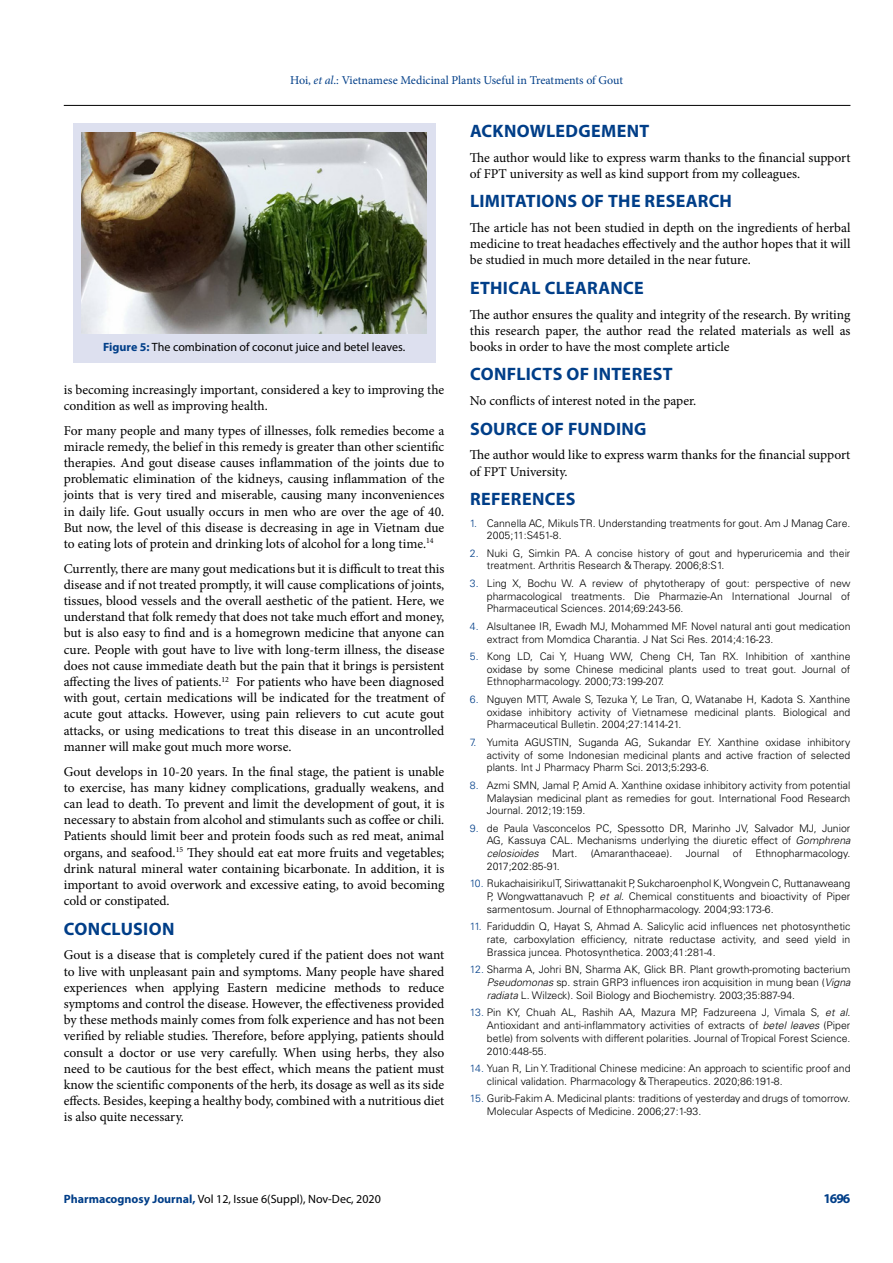
<style>
.page{position:relative;width:893px;height:1263px;background:#fff}
.page>*{position:absolute;margin:0;border:0;box-sizing:border-box;transform-origin:0 0}
.t1{font:700 18px "Myriad Pro";letter-spacing:.02em;color:#003e88}
.t2{font:13.5px/16.2px "Minion Pro";letter-spacing:-.005em;color:#000;text-align:justify}
.t3{font:700 13.5px "Myriad Pro";color:#003e88}
.t4{font:12px "Myriad Pro";color:#000}
.t5{font:12px "Minion Pro";color:#003e88}
.t6{font:300 10.5px/12.9px "Univers LT Std";color:#000;text-align:justify}
.s1{font-style:italic}
.s2{font-weight:700;color:#003e88}
.s3{color:#003e88}
</style>
<div class="page">
<hr style="left:64px;top:105px;width:786px;height:1px;background:#000">
<div style="left:73px;top:123px;width:362px;height:239px;background:#dde0ef"></div>
<img style="left:82px;top:133px;width:345px;height:201px">
<p class="t5" style="left:290px;top:72px;width:334px">Hoi, <span class="s1">et al</span>.: Vietnamese Medicinal Plants Useful in Treatments of Gout</p>
<p class="t4" style="left:103px;top:340px;width:304px"><span class="s2">Figure 5:</span> The combination of coconut juice and betel leaves.</p>
<p class="t2" style="left:64px;top:381px;width:382px">is becoming increasingly important, considered a key to improving the condition as well as improving health.</p>
<p class="t2" style="left:64px;top:422px;width:382px">For many people and many types of illnesses, folk remedies become a miracle remedy, the belief in this remedy is greater than other scientific therapies. And gout disease causes inflammation of the joints due to problematic elimination of the kidneys, causing inflammation of the joints that is very tired and miserable, causing many inconveniences in daily life. Gout usually occurs in men who are over the age of 40.<br>But now, the level of this disease is decreasing in age in Vietnam due to eating lots of protein and drinking lots of alcohol for a long time.<sup>14</sup></p>
<p class="t2" style="left:64px;top:560px;width:382px">Currently, there are many gout medications but it is difficult to treat this disease and if not treated promptly, it will cause complications of joints, tissues, blood vessels and the overall aesthetic of the patient. Here, we understand that folk remedy that does not take much effort and money, but is also easy to find and is a homegrown medicine that anyone can cure. People with gout have to live with long-term illness, the disease does not cause immediate death but the pain that it brings is persistent affecting the lives of patients.<sup>12</sup> For patients who have been diagnosed with gout, certain medications will be indicated for the treatment of acute gout attacks. However, using pain relievers to cut acute gout attacks, or using medications to treat this disease in an uncontrolled manner will make gout much more worse.</p>
<p class="t2" style="left:64px;top:763px;width:382px">Gout develops in 10-20 years. In the final stage, the patient is unable to exercise, has many kidney complications, gradually weakens, and can lead to death. To prevent and limit the development of gout, it is necessary to abstain from alcohol and stimulants such as coffee or chili.<br>Patients should limit beer and protein foods such as red meat, animal organs, and seafood.<sup>15</sup> They should eat eat more fruits and vegetables; drink natural mineral water containing bicarbonate. In addition, it is important to avoid overwork and excessive eating, to avoid becoming cold or constipated.</p>
<h1 class="t1" style="left:64px;top:917px;width:112px">CONCLUSION</h1>
<p class="t2" style="left:64px;top:947px;width:382px">Gout is a disease that is completely cured if the patient does not want to live with unpleasant pain and symptoms. Many people have shared experiences when applying Eastern medicine methods to reduce symptoms and control the disease. However, the effectiveness provided by these methods mainly comes from folk experience and has not been verified by reliable studies. Therefore, before applying, patients should consult a doctor or use very carefully. When using herbs, they also need to be cautious for the best effect, which means the patient must know the scientific components of the herb, its dosage as well as its side effects. Besides, keeping a healthy body, combined with a nutritious diet is also quite necessary.</p>
<h1 class="t1" style="left:470px;top:119px;width:181px">ACKNOWLEDGEMENT</h1>
<p class="t2" style="left:470px;top:149px;width:382px">The author would like to express warm thanks to the financial support of FPT university as well as kind support from my colleagues.</p>
<h1 class="t1" style="left:470px;top:189px;width:263px">LIMITATIONS OF THE RESEARCH</h1>
<p class="t2" style="left:470px;top:220px;width:382px">The article has not been studied in depth on the ingredients of herbal medicine to treat headaches effectively and the author hopes that it will be studied in much more detailed in the near future.</p>
<h1 class="t1" style="left:470px;top:276px;width:175px">ETHICAL CLEARANCE</h1>
<p class="t2" style="left:470px;top:306px;width:382px">The author ensures the quality and integrity of the research. By writing this research paper, the author read the related materials as well as books in order to have the most complete article</p>
<h1 class="t1" style="left:470px;top:363px;width:204px">CONFLICTS OF INTEREST</h1>
<p class="t2" style="left:470px;top:393px;width:228px">No conflicts of interest noted in the paper.</p>
<h1 class="t1" style="left:470px;top:417px;width:178px">SOURCE OF FUNDING</h1>
<p class="t2" style="left:470px;top:447px;width:382px">The author would like to express warm thanks for the financial support of FPT University.</p>
<h1 class="t1" style="left:470px;top:487px;width:107px">REFERENCES</h1>
<p class="t6" style="left:487px;top:516px;width:365px;text-indent:-17px"><span class="s3">1.</span> Cannella AC, Mikuls TR. Understanding treatments for gout. Am J Manag Care.<br>2005;11:S451-8.</p>
<p class="t6" style="left:487px;top:546px;width:365px;text-indent:-17px"><span class="s3">2.</span> Nuki G, Simkin PA. A concise history of gout and hyperuricemia and their treatment. Arthritis Research &amp; Therapy. 2006;8:S1.</p>
<p class="t6" style="left:487px;top:576px;width:365px;text-indent:-17px"><span class="s3">3.</span> Ling X, Bochu W. A review of phytotherapy of gout: perspective of new pharmacological treatments. Die Pharmazie-An International Journal of Pharmaceutical Sciences. 2014;69:243-56.</p>
<p class="t6" style="left:487px;top:619px;width:365px;text-indent:-17px"><span class="s3">4.</span> Alsultanee IR, Ewadh MJ, Mohammed MF. Novel natural anti gout medication extract from Momdica Charantia. J Nat Sci Res. 2014;4:16-23.</p>
<p class="t6" style="left:487px;top:649px;width:365px;text-indent:-17px"><span class="s3">5.</span> Kong LD, Cai Y, Huang WW, Cheng CH, Tan RX. Inhibition of xanthine oxidase by some Chinese medicinal plants used to treat gout. Journal of Ethnopharmacology. 2000;73:199-207.</p>
<p class="t6" style="left:487px;top:692px;width:365px;text-indent:-17px"><span class="s3">6.</span> Nguyen MTT, Awale S, Tezuka Y, Le Tran, Q, Watanabe H, Kadota S. Xanthine oxidase inhibitory activity of Vietnamese medicinal plants. Biological and Pharmaceutical Bulletin. 2004;27:1414-21.</p>
<p class="t6" style="left:487px;top:735px;width:365px;text-indent:-17px"><span class="s3">7.</span> Yumita AGUSTIN, Suganda AG, Sukandar EY. Xanthine oxidase inhibitory activity of some Indonesian medicinal plants and active fraction of selected plants. Int J Pharmacy Pharm Sci. 2013;5:293-6.</p>
<p class="t6" style="left:487px;top:778px;width:365px;text-indent:-17px"><span class="s3">8.</span> Azmi SMN, Jamal P, Amid A. Xanthine oxidase inhibitory activity from potential Malaysian medicinal plant as remedies for gout. International Food Research Journal. 2012;19:159.</p>
<p class="t6" style="left:487px;top:821px;width:365px;text-indent:-17px"><span class="s3">9.</span> de Paula Vasconcelos PC, Spessotto DR, Marinho JV, Salvador MJ, Junior AG, Kassuya CAL. Mechanisms underlying the diuretic effect of <span class="s1">Gomphrena celosioides</span></p>
<p class="t6" style="left:552px;top:847px;width:27px">Mart.</p>
<p class="t6" style="left:591px;top:847px;width:83px">(Amaranthaceae).</p>
<p class="t6" style="left:686px;top:847px;width:35px">Journal</p>
<p class="t6" style="left:733px;top:847px;width:11px">of</p>
<p class="t6" style="left:756px;top:847px;width:96px">Ethnopharmacology.</p>
<p class="t6" style="left:487px;top:860px;width:74px">2017;202:85-91.</p>
<p class="t6" style="left:487px;top:877px;width:365px;text-indent:-17px"><span class="s3">10.</span> Rukachaisirikul T, Siriwattanakit P, Sukcharoenphol K, Wongvein C, Ruttanaweang P, Wongwattanavuch P, <span class="s1">et al</span>. Chemical constituents and bioactivity of Piper sarmentosum. Journal of Ethnopharmacology. 2004;93:173-6.</p>
<p class="t6" style="left:487px;top:920px;width:365px;text-indent:-17px"><span class="s3">11.</span> Fariduddin Q, Hayat S, Ahmad A. Salicylic acid influences net photosynthetic rate, carboxylation efficiency, nitrate reductase activity, and seed yield in Brassica juncea. Photosynthetica. 2003;41:281-4.</p>
<p class="t6" style="left:487px;top:963px;width:365px;text-indent:-17px"><span class="s3">12.</span> Sharma A, Johri BN, Sharma AK, Glick BR. Plant growth-promoting bacterium <span class="s1">Pseudomonas</span> sp. strain GRP3 influences iron acquisition in mung bean (<span class="s1">Vigna radiata</span> L. Wilzeck). Soil Biology and Biochemistry. 2003;35:887-94.</p>
<p class="t6" style="left:487px;top:1006px;width:365px;text-indent:-17px"><span class="s3">13.</span> Pin KY, Chuah AL, Rashih AA, Mazura MP, Fadzureena J, Vimala S, <span class="s1">et al</span>.<br>Antioxidant and anti-inflammatory activities of extracts of <span class="s1">betel leaves</span> (Piper betle) from solvents with different polarities. Journal of Tropical Forest Science.<br>2010:448-55.</p>
<p class="t6" style="left:487px;top:1062px;width:365px;text-indent:-17px"><span class="s3">14.</span> Yuan R, Lin Y. Traditional Chinese medicine: An approach to scientific proof and clinical validation. Pharmacology &amp; Therapeutics. 2020;86:191-8.</p>
<p class="t6" style="left:487px;top:1092px;width:365px;text-indent:-17px"><span class="s3">15.</span> Gurib-Fakim A. Medicinal plants: traditions of yesterday and drugs of tomorrow.<br>Molecular Aspects of Medicine. 2006;27:1-93.</p>
<p class="t4" style="left:64px;top:1191px;width:319px"><span class="s2">Pharmacognosy Journal,</span> Vol 12, Issue 6(Suppl), Nov-Dec, 2020</p>
<p class="t3" style="left:823px;top:1189px;width:29px">1696</p>
</div>
